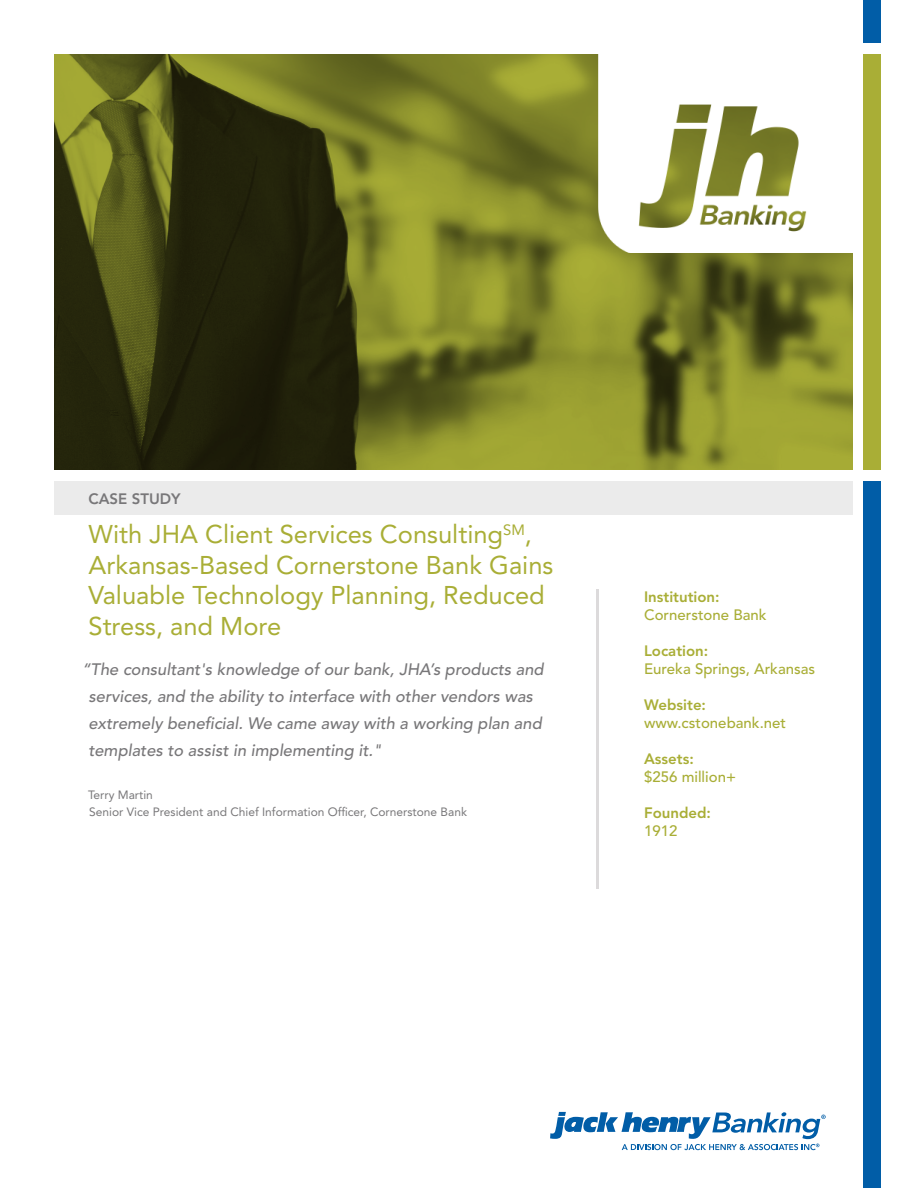
<style>
.page{position:relative;width:918px;height:1188px;background:#fff}
.page>*{position:absolute;margin:0;border:0;box-sizing:border-box;transform-origin:0 0}
.t1{font:25.5px/30.6px "Avenir LT Std";color:#a9ae36}
.t2{font:italic 500 16.5px/27px "Avenir LT Std";color:#787779}
.t3{font:500 15px "Avenir LT Std";color:#a9ae36}
.t4{font:800 15px "Avenir LT Std";color:#a9ae36}
.t5{font:800 15px "Avenir LT Std";color:#787779}
.t6{font:12px/16.5px "Avenir LT Std";color:#787779}
</style>
<div class="page">
<svg style="left:54px;top:54px;width:798px;height:415px;background:#62651f"></svg>
<svg style="left:550px;top:1112px;width:276px;height:38px"></svg>
<div style="left:864px;top:54px;width:17px;height:415px;background:#a9ae36"></div>
<div style="left:864px;top:0;width:17px;height:43px;background:#015da7"></div>
<div style="left:864px;top:482px;width:17px;height:706px;background:#015da7"></div>
<div style="left:54px;top:482px;width:798px;height:33px;background:#ebebeb"></div>
<hr style="left:597px;top:589px;width:2px;height:300px;background:#dcdadb">
<img style="left:598px;top:54px;width:254px;height:199px">
<p class="t5" style="left:88px;top:490px;width:94px">CASE STUDY</p>
<h1 class="t1" style="left:88px;top:519px;width:466px">With JHA Client Services Consulting<sup>SM</sup>, Arkansas-Based Cornerstone Bank Gains Valuable Technology Planning, Reduced Stress, and More</h1>
<p class="t2" style="left:88px;top:656px;width:457px;text-indent:-6px">“The consultant's knowledge of our bank, JHA’s products and services, and the ability to interface with other vendors was extremely beneficial. We came away with a working plan and templates to assist in implementing it."</p>
<p class="t6" style="left:88px;top:787px;width:381px">Terry Martin<br>Senior Vice President and Chief Information Officer, Cornerstone Bank</p>
<p class="t4" style="left:644px;top:588px;width:77px">Institution:</p>
<p class="t3" style="left:644px;top:606px;width:124px">Cornerstone Bank</p>
<p class="t4" style="left:644px;top:642px;width:66px">Location:</p>
<p class="t3" style="left:644px;top:660px;width:173px">Eureka Springs, Arkansas</p>
<p class="t4" style="left:644px;top:696px;width:63px">Website:</p>
<p class="t3" style="left:644px;top:714px;width:144px">www.cstonebank.net</p>
<p class="t4" style="left:644px;top:750px;width:51px">Assets:</p>
<p class="t3" style="left:644px;top:768px;width:93px">$256 million+</p>
<p class="t4" style="left:644px;top:804px;width:68px">Founded:</p>
<p class="t3" style="left:644px;top:822px;width:35px">1912</p>
</div>
